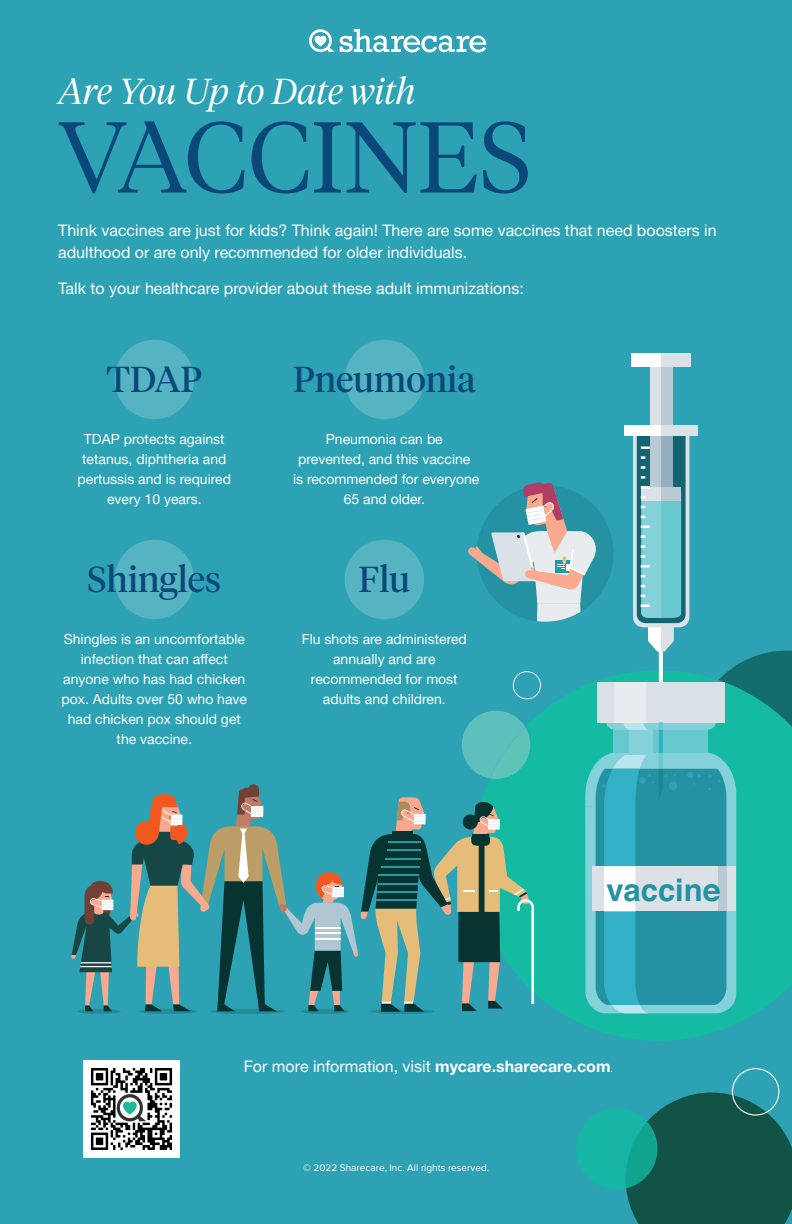
<style>
.page{position:relative;width:792px;height:1224px;background:#2da2b4}
.page>*{position:absolute;margin:0;border:0;box-sizing:border-box;transform-origin:0 0}
.t1{font:300 100px "Tiempos Headline";color:#0a487a}
.t2{font:36px "Tiempos Headline";color:#0a487a}
.t3{font:italic 300 36px "Tiempos Headline";color:#fff}
.t4{font:700 31px "Helvetica";color:#2592a3}
.t5{font:16px/22px "Helvetica Neue LT Pro";color:#fff}
.t6{font:14px/20px "Helvetica Neue LT Pro";color:#fff;text-align:center}
.t7{font:10px "Proxima Nova";color:#fff}
.s1{font-weight:700}
.s2{font-family:"Minion Pro";font-size:10px}
</style>
<div class="page">
<svg style="left:561px;top:1013px;width:195px;height:28px;fill:#14baa2"></svg>
<div style="left:139px;top:1009px;width:58px;height:5px;background:#248b9b;border-radius:50%"></div>
<div style="left:210px;top:1009px;width:75px;height:5px;background:#248b9b;border-radius:50%"></div>
<div style="left:77px;top:1009px;width:44px;height:5px;background:#248b9b;border-radius:50%"></div>
<div style="left:301px;top:1009px;width:48px;height:5px;background:#248b9b;border-radius:50%"></div>
<div style="left:370px;top:1009px;width:64px;height:5px;background:#248b9b;border-radius:50%"></div>
<div style="left:650px;top:364px;width:23px;height:65px;background:#dae2e7"></div>
<div style="left:661px;top:364px;width:12px;height:65px;background:#bacad2"></div>
<div style="left:625px;top:425px;width:73px;height:10px;background:#fff"></div>
<div style="left:661px;top:425px;width:37px;height:10px;background:#dae2e7"></div>
<div style="left:631px;top:354px;width:60px;height:13px;background:#fff"></div>
<div style="left:661px;top:354px;width:30px;height:13px;background:#dae2e7"></div>
<svg style="left:71px;top:430px;width:721px;height:583px"></svg>
<hr style="left:659px;top:730px;width:4px;height:23px;background:#32b0c5">
<svg style="left:309px;top:29px;width:177px;height:23px"></svg>
<div style="left:115px;top:340px;width:79px;height:79px;background:#56b4c2;border-radius:50%"></div>
<div style="left:345px;top:340px;width:79px;height:79px;background:#56b4c2;border-radius:50%"></div>
<div style="left:115px;top:540px;width:79px;height:79px;background:#56b4c2;border-radius:50%"></div>
<div style="left:345px;top:540px;width:79px;height:79px;background:#56b4c2;border-radius:50%"></div>
<svg style="left:626px;top:1093px;width:166px;height:131px;background:#145d53"></svg>
<div style="left:732px;top:1068px;width:47px;height:48px;border:1px solid #fff;border-radius:50%"></div>
<div style="left:576px;top:1108px;width:81px;height:81px;background:linear-gradient(to right,#18baad,#11a792);border-radius:50%"></div>
<img style="left:83px;top:1061px;width:97px;height:96px">
<p class="t3" style="left:58px;top:67px;width:359px">Are You Up to Date with</p>
<p class="t1" style="left:58px;top:89px;width:475px">VACCINES</p>
<p class="t5" style="left:58px;top:219px;width:660px">Think vaccines are just for kids? Think again! There are some vaccines that need boosters in adulthood or are only recommended for older individuals.</p>
<p class="t5" style="left:58px;top:277px;width:467px">Talk to your healthcare provider about these adult immunizations:</p>
<p class="t2" style="left:107px;top:355px;width:97px">TDAP</p>
<p class="t2" style="left:293px;top:355px;width:184px">Pneumonia</p>
<p class="t6" style="left:78px;top:429px;width:155px">TDAP protects against tetanus, diphtheria and pertussis and is required every 10 years.</p>
<p class="t6" style="left:293px;top:429px;width:188px">Pneumonia can be prevented, and this vaccine<br>is recommended for everyone<br>65 and older.</p>
<p class="t2" style="left:87px;top:555px;width:135px">Shingles</p>
<p class="t2" style="left:359px;top:555px;width:53px">Flu</p>
<p class="t6" style="left:61px;top:629px;width:187px">Shingles is an uncomfortable infection that can affect anyone who has had chicken pox. Adults over 50 who have had chicken pox should get the vaccine.</p>
<p class="t6" style="left:302px;top:629px;width:167px">Flu shots are administered annually and are recommended for most adults and children.</p>
<p class="t4" style="left:606px;top:865px;width:115px">vaccine</p>
<p class="t5" style="left:244px;top:1055px;width:371px">For more information, visit <span class="s1">mycare.sharecare.com</span><span class="s2">.</span></p>
<p class="t7" style="left:303px;top:1163px;width:187px">© 2022 Sharecare, Inc. All rights reserved.</p>
</div>
